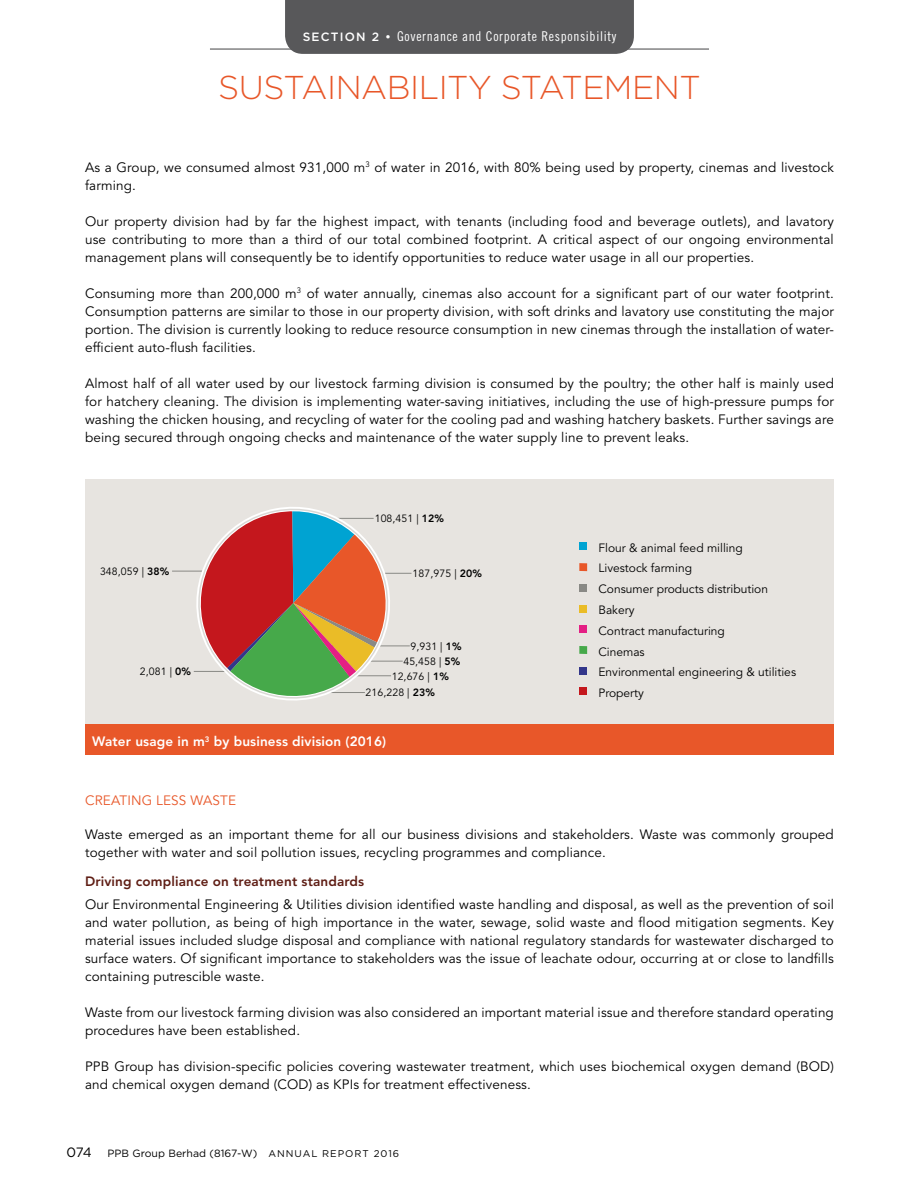
<style>
.page{position:relative;width:919px;height:1191px;background:#fff}
.page>*{position:absolute;margin:0;border:0;box-sizing:border-box;transform-origin:0 0}
.t1{font:300 33px "Gotham";letter-spacing:-.015em;color:#e85729}
.t2{font:13.5px/18px "Avenir LT Std";letter-spacing:.01em;color:#000}
.t3{font:13.5px "Trade Gothic LT Std Cn 18";letter-spacing:.05em;color:#fff}
.t4{font:800 13.5px "Avenir LT Std";letter-spacing:.01em;color:#fff}
.t5{font:800 13.5px "Avenir LT Std";letter-spacing:.01em;color:#5f1e15}
.t6{font:13.5px "Avenir LT Std";letter-spacing:.01em;color:#e85729}
.t7{font:13.5px "Gotham";color:#000}
.t8{font:12px/20.9px "Avenir LT Std";color:#000}
.t9{font:10.5px/14.7px "Avenir LT Std";letter-spacing:.01em;color:#000}
.t10{font:10.5px "Gotham";letter-spacing:.005em;color:#000}
.s1{font-family:"Gotham";font-weight:500;font-size:12px}
.s2{font-weight:800}
.s3{font-size:9.75px}
</style>
<div class="page">
<div style="left:85px;top:479px;width:748px;height:255px;background:#e7e4e0"></div>
<div style="left:85px;top:724px;width:748px;height:31px;background:#e85729"></div>
<div style="left:579px;top:542px;width:8px;height:8px;background:#00a3d2"></div>
<div style="left:579px;top:625px;width:8px;height:8px;background:#e41f84"></div>
<div style="left:579px;top:563px;width:8px;height:8px;background:#e85729"></div>
<div style="left:579px;top:646px;width:8px;height:8px;background:#46a94a"></div>
<div style="left:579px;top:584px;width:8px;height:8px;background:#898985"></div>
<div style="left:579px;top:667px;width:8px;height:7px;background:#33368a"></div>
<div style="left:579px;top:604px;width:8px;height:8px;background:#eabc27"></div>
<div style="left:579px;top:687px;width:8px;height:8px;background:#c4171d"></div>
<hr style="left:346px;top:573px;width:65px;height:1px;background:#898985">
<hr style="left:172px;top:571px;width:94px;height:1px;background:#898985">
<hr style="left:330px;top:645px;width:80px;height:1px;background:#898985">
<svg style="left:180px;top:507px;width:226px;height:194px"></svg>
<div style="left:285px;top:0;width:349px;height:54px;background:#58585a"></div>
<hr style="left:210px;top:48px;width:499px;height:2px;background:#58585a">
<p class="t3" style="left:303px;top:29px;width:315px"><span class="s1">SECTION 2 •</span> Governance and Corporate Responsibility</p>
<h1 class="t1" style="left:218px;top:66px;width:484px">SUSTAINABILITY STATEMENT</h1>
<p class="t2" style="left:85px;top:159px;width:750px">As a Group, we consumed almost 931,000 m<sup>3</sup> of water in 2016, with 80% being used by property, cinemas and livestock farming.</p>
<p class="t2" style="left:85px;top:213px;width:750px;text-align:justify">Our property division had by far the highest impact, with tenants (including food and beverage outlets), and lavatory use contributing to more than a third of our total combined footprint. A critical aspect of our ongoing environmental management plans will consequently be to identify opportunities to reduce water usage in all our properties.</p>
<p class="t2" style="left:85px;top:285px;width:750px;text-align:justify">Consuming more than 200,000 m<sup>3</sup> of water annually, cinemas also account for a significant part of our water footprint.<br>Consumption patterns are similar to those in our property division, with soft drinks and lavatory use constituting the major portion. The division is currently looking to reduce resource consumption in new cinemas through the installation of water&shy;efficient auto-flush facilities.</p>
<p class="t2" style="left:85px;top:375px;width:750px;text-align:justify">Almost half of all water used by our livestock farming division is consumed by the poultry; the other half is mainly used for hatchery cleaning. The division is implementing water-saving initiatives, including the use of high-pressure pumps for washing the chicken housing, and recycling of water for the cooling pad and washing hatchery baskets. Further savings are being secured through ongoing checks and maintenance of the water supply line to prevent leaks.</p>
<p class="t9" style="left:100px;top:564px;width:71px">348,059 | <span class="s2">38%</span></p>
<p class="t9" style="left:140px;top:664px;width:53px">2,081 | <span class="s2">0%</span></p>
<p class="t9" style="left:375px;top:511px;width:71px">108,451 | <span class="s2">12%</span></p>
<p class="t9" style="left:412px;top:566px;width:71px">187,975 | <span class="s2">20%</span></p>
<p class="t9" style="left:410px;top:639px;width:53px">9,931 | <span class="s2">1%</span></p>
<p class="t9" style="left:392px;top:654px;width:70px;text-indent:12px">45,458 | <span class="s2">5%<br></span>12,676 | <span class="s2">1%</span></p>
<p class="t9" style="left:365px;top:686px;width:71px">216,228 | <span class="s2">23%</span></p>
<p class="t4" style="left:92px;top:733px;width:295px">Water usage in m<sup>3</sup> by business division (2016)</p>
<p class="t8" style="left:598px;top:537px;width:199px">Flour &amp; animal feed milling<br>Livestock farming<br>Consumer products distribution<br>Bakery<br>Contract manufacturing<br>Cinemas<br>Environmental engineering &amp; utilities<br>Property</p>
<p class="t6" style="left:85px;top:792px;width:152px">CREATING LESS WASTE</p>
<p class="t2" style="left:85px;top:825px;width:750px">Waste emerged as an important theme for all our business divisions and stakeholders. Waste was commonly grouped together with water and soil pollution issues, recycling programmes and compliance.</p>
<p class="t5" style="left:85px;top:873px;width:280px">Driving compliance on treatment standards</p>
<p class="t2" style="left:85px;top:895px;width:750px;text-align:justify">Our Environmental Engineering &amp; Utilities division identified waste handling and disposal, as well as the prevention of soil and water pollution, as being of high importance in the water, sewage, solid waste and flood mitigation segments. Key material issues included sludge disposal and compliance with national regulatory standards for wastewater discharged to surface waters. Of significant importance to stakeholders was the issue of leachate odour, occurring at or close to landfills containing putrescible waste.</p>
<p class="t2" style="left:85px;top:1003px;width:750px">Waste from our livestock farming division was also considered an important material issue and therefore standard operating procedures have been established.</p>
<p class="t2" style="left:85px;top:1057px;width:750px">PPB Group has division-specific policies covering wastewater treatment, which uses biochemical oxygen demand (BOD) and chemical oxygen demand (COD) as KPIs for treatment effectiveness.</p>
<p class="t7" style="left:67px;top:1143px;width:27px">074</p>
<p class="t10" style="left:107px;top:1146px;width:293px">PPB Group Berhad (8167-W) <span class="s3">ANNUAL REPORT 2016</span></p>
</div>
